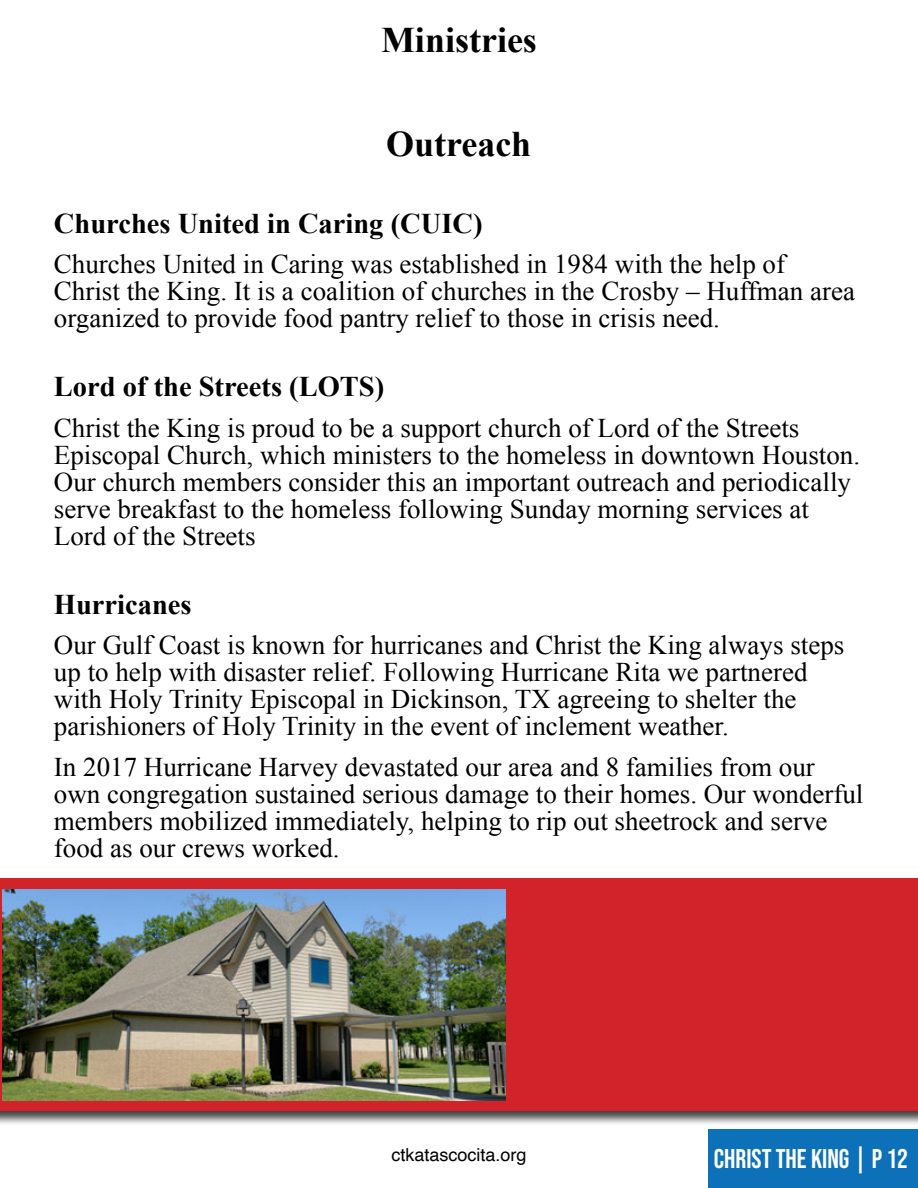
<style>
.page{position:relative;width:918px;height:1188px;background:#fff}
.page>*{position:absolute;margin:0;border:0;box-sizing:border-box;transform-origin:0 0}
.t1{font:700 36px "Times New Roman";color:#000}
.t2{font:700 28.5px "Times New Roman";color:#000}
.t3{font:27px/27px "Times New Roman";color:#000}
.t4{font:27px "Bebas Neue";color:#fff}
.t5{font:18px "Helvetica";color:#000}
</style>
<div class="page">
<div style="left:708px;top:1129px;width:210px;height:59px;background:#0c71b9"></div>
<div style="left:0;top:877px;width:918px;height:249px;background:#000;opacity:.75"></div>
<div style="left:0;top:879px;width:918px;height:232px;background:#d2232a"></div>
<img style="left:2px;top:890px;width:503px;height:211px">
<h1 class="t1" style="left:381px;top:15px;width:157px">Ministries</h1>
<h1 class="t1" style="left:386px;top:119px;width:147px">Outreach</h1>
<p class="t2" style="left:54px;top:203px;width:430px">Churches United in Caring (CUIC)</p>
<p class="t3" style="left:54px;top:250px;width:803px">Churches United in Caring was established in 1984 with the help of<br>Christ the King. It is a coalition of churches in the Crosby – Huffman area organized to provide food pantry relief to those in crisis need.</p>
<p class="t2" style="left:54px;top:367px;width:332px">Lord of the Streets (LOTS)</p>
<p class="t3" style="left:54px;top:414px;width:808px">Christ the King is proud to be a support church of Lord of the Streets Episcopal Church, which ministers to the homeless in downtown Houston.<br>Our church members consider this an important outreach and periodically serve breakfast to the homeless following Sunday morning services at Lord of the Streets</p>
<p class="t2" style="left:54px;top:584px;width:139px">Hurricanes</p>
<p class="t3" style="left:54px;top:631px;width:792px">Our Gulf Coast is known for hurricanes and Christ the King always steps up to help with disaster relief. Following Hurricane Rita we partnered with Holy Trinity Episcopal in Dickinson, TX agreeing to shelter the parishioners of Holy Trinity in the event of inclement weather.</p>
<p class="t3" style="left:54px;top:753px;width:811px">In 2017 Hurricane Harvey devastated our area and 8 families from our own congregation sustained serious damage to their homes. Our wonderful members mobilized immediately, helping to rip out sheetrock and serve food as our crews worked.</p>
<p class="t5" style="left:391px;top:1141px;width:137px">ctkatascocita.org</p>
<p class="t4" style="left:714px;top:1143px;width:196px">CHRIST THE KING | P 12</p>
</div>
